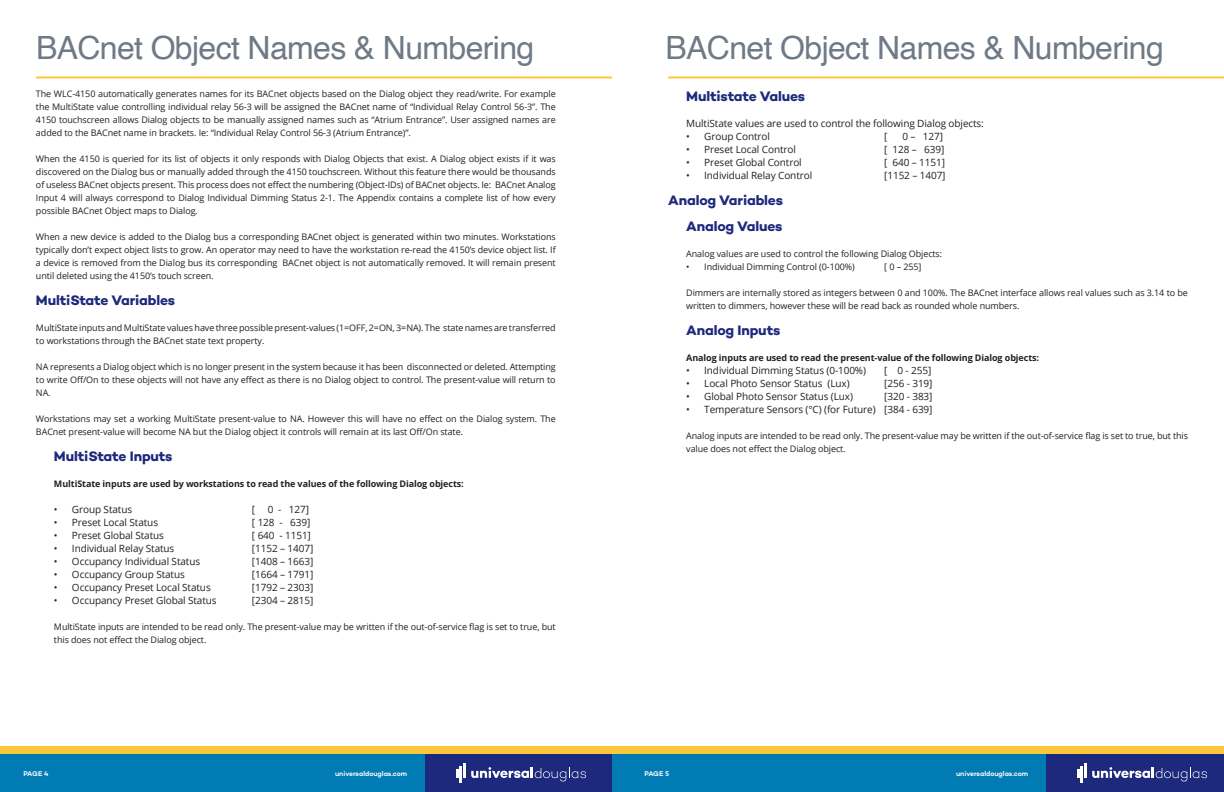
<style>
.page{position:relative;width:1224px;height:792px;background:#fff}
.page>*{position:absolute;margin:0;border:0;box-sizing:border-box;transform-origin:0 0}
.page_headers_grey{font:32px "Helvetica";letter-spacing:-.02em;color:#6f7a86}
.text_12pt{font:700 14px "Campton";letter-spacing:-.01em;color:#1d297c}
.text_12pt-2{font:10px "Open Sans";letter-spacing:-.01em;color:#231f20}
.text_12pt-3{font:9px/13px "Open Sans";letter-spacing:-.01em;color:#231f20}
.text_12pt-4{font:700 9px "Open Sans";letter-spacing:-.01em;color:#231f20}
.t1{font:600 7px "Campton";letter-spacing:-.005em;color:#fff}
</style>
<div class="page">
<hr style="left:36px;top:77px;width:576px;height:2px;background:#fec63d">
<hr style="left:668px;top:77px;width:556px;height:2px;background:#fec63d">
<div style="left:612px;top:747px;width:612px;height:7px;background:#fec63d"></div>
<div style="left:0;top:747px;width:612px;height:7px;background:#fec63d"></div>
<div style="left:612px;top:754px;width:435px;height:38px;background:#007bb3"></div>
<div style="left:0;top:754px;width:426px;height:38px;background:#007bb3"></div>
<div style="left:1047px;top:754px;width:177px;height:38px;background:#1d297c"></div>
<div style="left:426px;top:754px;width:186px;height:38px;background:#1d297c"></div>
<svg style="left:1092px;top:767px;width:115px;height:14px"></svg>
<hr style="left:1084px;top:763px;width:3px;height:15px;background:#fff">
<svg style="left:1077px;top:767px;width:6px;height:16px"></svg>
<svg style="left:471px;top:767px;width:115px;height:14px"></svg>
<hr style="left:463px;top:763px;width:3px;height:15px;background:#fff">
<svg style="left:456px;top:767px;width:6px;height:16px"></svg>
<p class="page_headers_grey" style="left:36px;top:23px;width:500px">BACnet Object Names &amp; Numbering</p>
<p class="text_12pt-3" style="left:36px;top:87px;width:521px;text-align:justify">The WLC-4150 automatically generates names for its BACnet objects based on the Dialog object they read/write. For example the MultiState value controlling individual relay 56-3 will be assigned the BACnet name of “Individual Relay Control 56-3”. The 4150 touchscreen allows Dialog objects to be manually assigned names such as “Atrium Entrance”. User assigned names are added to the BACnet name in brackets. Ie: “Individual Relay Control 56-3 (Atrium Entrance)”.</p>
<p class="text_12pt-3" style="left:36px;top:152px;width:521px;text-align:justify">When the 4150 is queried for its list of objects it only responds with Dialog Objects that exist. A Dialog object exists if it was discovered on the Dialog bus or manually added through the 4150 touchscreen. Without this feature there would be thousands of useless BACnet objects present. This process does not effect the numbering (Object-IDs) of BACnet objects. Ie: BACnet Analog Input 4 will always correspond to Dialog Individual Dimming Status 2-1. The Appendix contains a complete list of how every possible BACnet Object maps to Dialog.</p>
<p class="text_12pt-3" style="left:36px;top:230px;width:521px;text-align:justify">When a new device is added to the Dialog bus a corresponding BACnet object is generated within two minutes. Workstations typically don’t expect object lists to grow. An operator may need to have the workstation re-read the 4150’s device object list. If a device is removed from the Dialog bus its corresponding BACnet object is not automatically removed. It will remain present until deleted using the 4150’s touch screen.</p>
<p class="text_12pt" style="left:36px;top:292px;width:141px">MultiState Variables</p>
<p class="text_12pt-3" style="left:36px;top:321px;width:521px">MultiState inputs and MultiState values have three possible present-values (1=OFF, 2=ON, 3=NA). The state names are transferred to workstations through the BACnet state text property.</p>
<p class="text_12pt-3" style="left:36px;top:360px;width:521px;text-align:justify">NA represents a Dialog object which is no longer present in the system because it has been disconnected or deleted. Attempting to write Off/On to these objects will not have any effect as there is no Dialog object to control. The present-value will return to NA.</p>
<p class="text_12pt-3" style="left:36px;top:412px;width:521px">Workstations may set a working MultiState present-value to NA. However this will have no effect on the Dialog system. The<br>BACnet present-value will become NA but the Dialog object it controls will remain at its last Off/On state.</p>
<p class="text_12pt" style="left:54px;top:448px;width:120px">MultiState Inputs</p>
<p class="text_12pt-4" style="left:54px;top:478px;width:411px">MultiState inputs are used by workstations to read the values of the following Dialog objects:</p>
<p class="text_12pt-2" style="left:54px;top:503px;width:80px">• Group Status</p>
<p class="text_12pt-2" style="left:252px;top:503px;width:59px">[ 0 - 127]</p>
<p class="text_12pt-2" style="left:54px;top:516px;width:106px">• Preset Local Status</p>
<p class="text_12pt-2" style="left:252px;top:516px;width:60px">[ 128 - 639]</p>
<p class="text_12pt-2" style="left:54px;top:529px;width:112px">• Preset Global Status</p>
<p class="text_12pt-2" style="left:252px;top:529px;width:60px">[ 640 - 1151]</p>
<p class="text_12pt-2" style="left:54px;top:542px;width:122px">• Individual Relay Status</p>
<p class="text_12pt-2" style="left:252px;top:542px;width:63px">[1152 – 1407]</p>
<p class="text_12pt-2" style="left:54px;top:555px;width:148px">• Occupancy Individual Status</p>
<p class="text_12pt-2" style="left:252px;top:555px;width:63px">[1408 – 1663]</p>
<p class="text_12pt-2" style="left:54px;top:568px;width:132px">• Occupancy Group Status</p>
<p class="text_12pt-2" style="left:252px;top:568px;width:63px">[1664 – 1791]</p>
<p class="text_12pt-2" style="left:54px;top:581px;width:158px">• Occupancy Preset Local Status</p>
<p class="text_12pt-2" style="left:252px;top:581px;width:63px">[1792 – 2303]</p>
<p class="text_12pt-2" style="left:54px;top:594px;width:164px">• Occupancy Preset Global Status</p>
<p class="text_12pt-2" style="left:252px;top:594px;width:63px">[2304 – 2815]</p>
<p class="text_12pt-3" style="left:54px;top:620px;width:503px">MultiState inputs are intended to be read only. The present-value may be written if the out-of-service flag is set to true, but this does not effect the Dialog object.</p>
<p class="page_headers_grey" style="left:666px;top:23px;width:500px">BACnet Object Names &amp; Numbering</p>
<p class="text_12pt" style="left:686px;top:87px;width:120px">Multistate Values</p>
<p class="text_12pt-2" style="left:686px;top:117px;width:299px">MultiState values are used to control the following Dialog objects:</p>
<p class="text_12pt-2" style="left:686px;top:130px;width:85px">• Group Control</p>
<p class="text_12pt-2" style="left:884px;top:130px;width:5px">[</p>
<p class="text_12pt-2" style="left:902px;top:130px;width:42px">0 – 127]</p>
<p class="text_12pt-2" style="left:686px;top:143px;width:111px">• Preset Local Control</p>
<p class="text_12pt-2" style="left:884px;top:143px;width:62px">[ 128 – 639]</p>
<p class="text_12pt-2" style="left:686px;top:156px;width:117px">• Preset Global Control</p>
<p class="text_12pt-2" style="left:884px;top:156px;width:62px">[ 640 – 1151]</p>
<p class="text_12pt-2" style="left:686px;top:169px;width:127px">• Individual Relay Control</p>
<p class="text_12pt-2" style="left:884px;top:169px;width:63px">[1152 – 1407]</p>
<p class="text_12pt" style="left:668px;top:191px;width:116px">Analog Variables</p>
<p class="text_12pt" style="left:686px;top:217px;width:98px">Analog Values</p>
<p class="text_12pt-3" style="left:686px;top:247px;width:257px">Analog values are used to control the following Dialog Objects:</p>
<p class="text_12pt-3" style="left:686px;top:260px;width:170px">• Individual Dimming Control (0-100%)</p>
<p class="text_12pt-3" style="left:884px;top:260px;width:39px">[ 0 – 255]</p>
<p class="text_12pt-3" style="left:686px;top:286px;width:503px">Dimmers are internally stored as integers between 0 and 100%. The BACnet interface allows real values such as 3.14 to be written to dimmers, however these will be read back as rounded whole numbers.</p>
<p class="text_12pt" style="left:686px;top:321px;width:96px">Analog Inputs</p>
<p class="text_12pt-4" style="left:686px;top:352px;width:354px">Analog inputs are used to read the present-value of the following Dialog objects:</p>
<p class="text_12pt-2" style="left:686px;top:364px;width:181px">• Individual Dimming Status (0-100%)</p>
<p class="text_12pt-2" style="left:884px;top:364px;width:49px">[ 0 - 255]</p>
<p class="text_12pt-2" style="left:686px;top:377px;width:165px">• Local Photo Sensor Status (Lux)</p>
<p class="text_12pt-2" style="left:884px;top:377px;width:50px">[256 - 319]</p>
<p class="text_12pt-2" style="left:686px;top:390px;width:168px">• Global Photo Sensor Status (Lux)</p>
<p class="text_12pt-2" style="left:884px;top:390px;width:50px">[320 - 383]</p>
<p class="text_12pt-2" style="left:686px;top:403px;width:248px">• Temperature Sensors (°C) (for Future) [384 - 639]</p>
<p class="text_12pt-3" style="left:686px;top:429px;width:503px">Analog inputs are intended to be read only. The present-value may be written if the out-of-service flag is set to true, but this value does not effect the Dialog object.</p>
<p class="t1" style="left:23px;top:769px;width:27px">PAGE 4</p>
<p class="t1" style="left:335px;top:769px;width:74px">universaldouglas.com</p>
<p class="t1" style="left:645px;top:769px;width:26px">PAGE 5</p>
<p class="t1" style="left:956px;top:769px;width:74px">universaldouglas.com</p>
</div>
